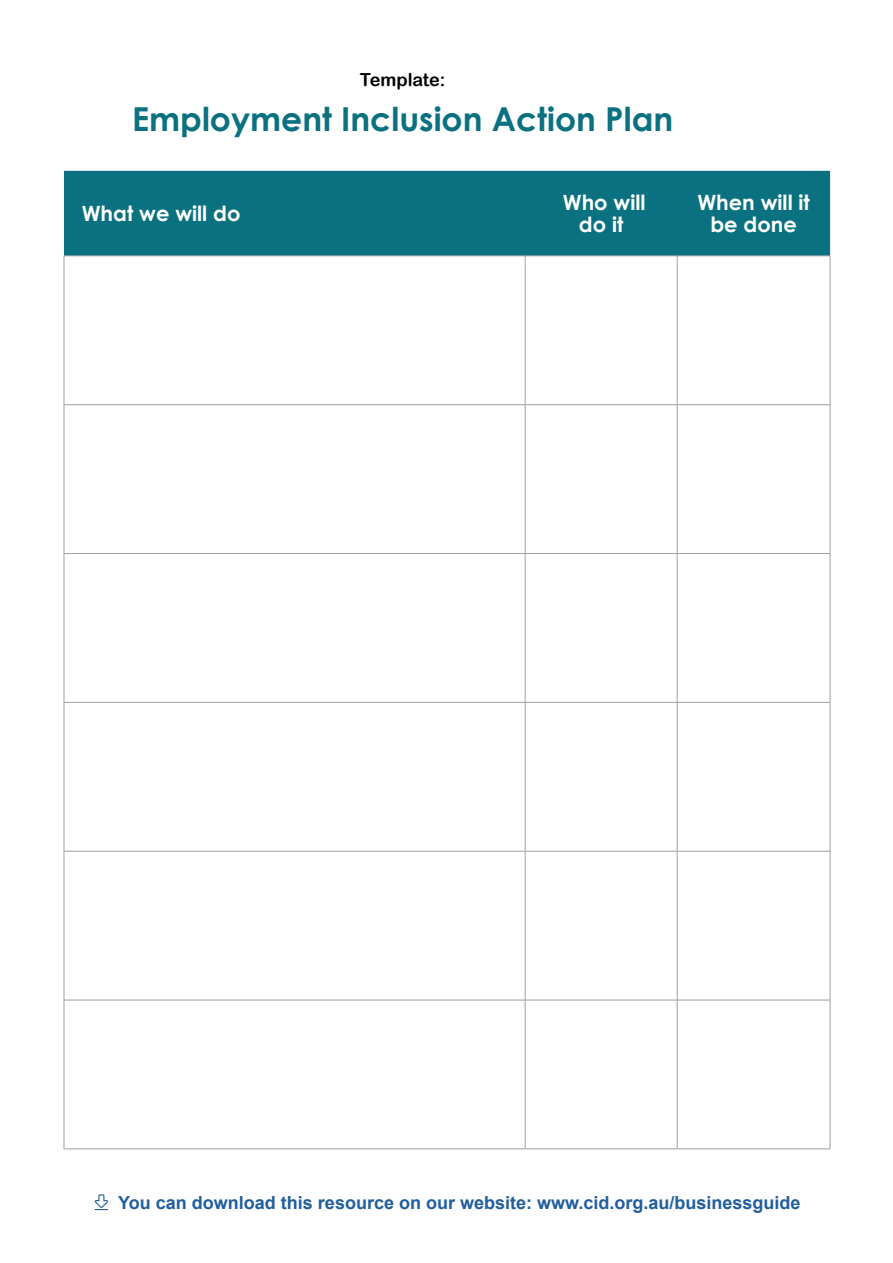
<style>
.page{position:relative;width:893px;height:1263px;background:#fff}
.page>*{position:absolute;margin:0;border:0;box-sizing:border-box;transform-origin:0 0}
.t1{font:700 33px "Century Gothic";color:#0a7180}
.t2{font:700 21px/22.5px "Century Gothic";color:#fff;text-align:center}
.t3{font:700 18px "Arial";color:#215e9e}
.t4{font:18px "Arial Rounded MT Bold";color:#000}
</style>
<div class="page">
<div style="left:64px;top:171px;width:766px;height:85px;background:#0a7180"></div>
<hr style="left:64px;top:256px;width:461px;height:1px;background:#9d9fa2">
<hr style="left:64px;top:256px;width:1px;height:148px;background:#9d9fa2">
<hr style="left:525px;top:256px;width:152px;height:1px;background:#9d9fa2">
<hr style="left:525px;top:256px;width:1px;height:148px;background:#9d9fa2">
<hr style="left:677px;top:256px;width:153px;height:1px;background:#9d9fa2">
<hr style="left:677px;top:256px;width:1px;height:148px;background:#9d9fa2">
<hr style="left:830px;top:256px;width:1px;height:148px;background:#9d9fa2">
<hr style="left:64px;top:404px;width:461px;height:1px;background:#9d9fa2">
<hr style="left:64px;top:405px;width:1px;height:148px;background:#9d9fa2">
<hr style="left:525px;top:404px;width:152px;height:1px;background:#9d9fa2">
<hr style="left:525px;top:405px;width:1px;height:148px;background:#9d9fa2">
<hr style="left:677px;top:404px;width:153px;height:1px;background:#9d9fa2">
<hr style="left:677px;top:405px;width:1px;height:148px;background:#9d9fa2">
<hr style="left:830px;top:405px;width:1px;height:148px;background:#9d9fa2">
<hr style="left:64px;top:553px;width:461px;height:1px;background:#9d9fa2">
<hr style="left:64px;top:554px;width:1px;height:148px;background:#9d9fa2">
<hr style="left:525px;top:553px;width:152px;height:1px;background:#9d9fa2">
<hr style="left:525px;top:554px;width:1px;height:148px;background:#9d9fa2">
<hr style="left:677px;top:553px;width:153px;height:1px;background:#9d9fa2">
<hr style="left:677px;top:554px;width:1px;height:148px;background:#9d9fa2">
<hr style="left:830px;top:554px;width:1px;height:148px;background:#9d9fa2">
<hr style="left:64px;top:702px;width:461px;height:1px;background:#9d9fa2">
<hr style="left:64px;top:702px;width:1px;height:149px;background:#9d9fa2">
<hr style="left:525px;top:702px;width:152px;height:1px;background:#9d9fa2">
<hr style="left:525px;top:702px;width:1px;height:149px;background:#9d9fa2">
<hr style="left:677px;top:702px;width:153px;height:1px;background:#9d9fa2">
<hr style="left:677px;top:702px;width:1px;height:149px;background:#9d9fa2">
<hr style="left:830px;top:702px;width:1px;height:149px;background:#9d9fa2">
<hr style="left:64px;top:851px;width:461px;height:1px;background:#9d9fa2">
<hr style="left:64px;top:851px;width:1px;height:149px;background:#9d9fa2">
<hr style="left:525px;top:851px;width:152px;height:1px;background:#9d9fa2">
<hr style="left:525px;top:851px;width:1px;height:149px;background:#9d9fa2">
<hr style="left:677px;top:851px;width:153px;height:1px;background:#9d9fa2">
<hr style="left:677px;top:851px;width:1px;height:149px;background:#9d9fa2">
<hr style="left:830px;top:851px;width:1px;height:149px;background:#9d9fa2">
<hr style="left:64px;top:1000px;width:461px;height:1px;background:#9d9fa2">
<hr style="left:64px;top:1000px;width:1px;height:149px;background:#9d9fa2">
<hr style="left:525px;top:1000px;width:152px;height:1px;background:#9d9fa2">
<hr style="left:525px;top:1000px;width:1px;height:149px;background:#9d9fa2">
<hr style="left:677px;top:1000px;width:153px;height:1px;background:#9d9fa2">
<hr style="left:677px;top:1000px;width:1px;height:149px;background:#9d9fa2">
<hr style="left:830px;top:1000px;width:1px;height:149px;background:#9d9fa2">
<hr style="left:64px;top:1148px;width:461px;height:1px;background:#9d9fa2">
<hr style="left:525px;top:1148px;width:152px;height:1px;background:#9d9fa2">
<hr style="left:677px;top:1148px;width:153px;height:1px;background:#9d9fa2">
<p class="t4" style="left:360px;top:69px;width:87px">Template:</p>
<h1 class="t1" style="left:132px;top:94px;width:543px">Employment Inclusion Action Plan</h1>
<p class="t2" style="left:82px;top:201px;width:160px">What we will do</p>
<p class="t2" style="left:563px;top:190px;width:84px">Who will do it</p>
<p class="t2" style="left:697px;top:190px;width:114px">When will it be done</p>
<p class="t3" style="left:118px;top:1191px;width:684px">You can download this resource on our website: www.cid.org.au/businessguide</p>
</div>
